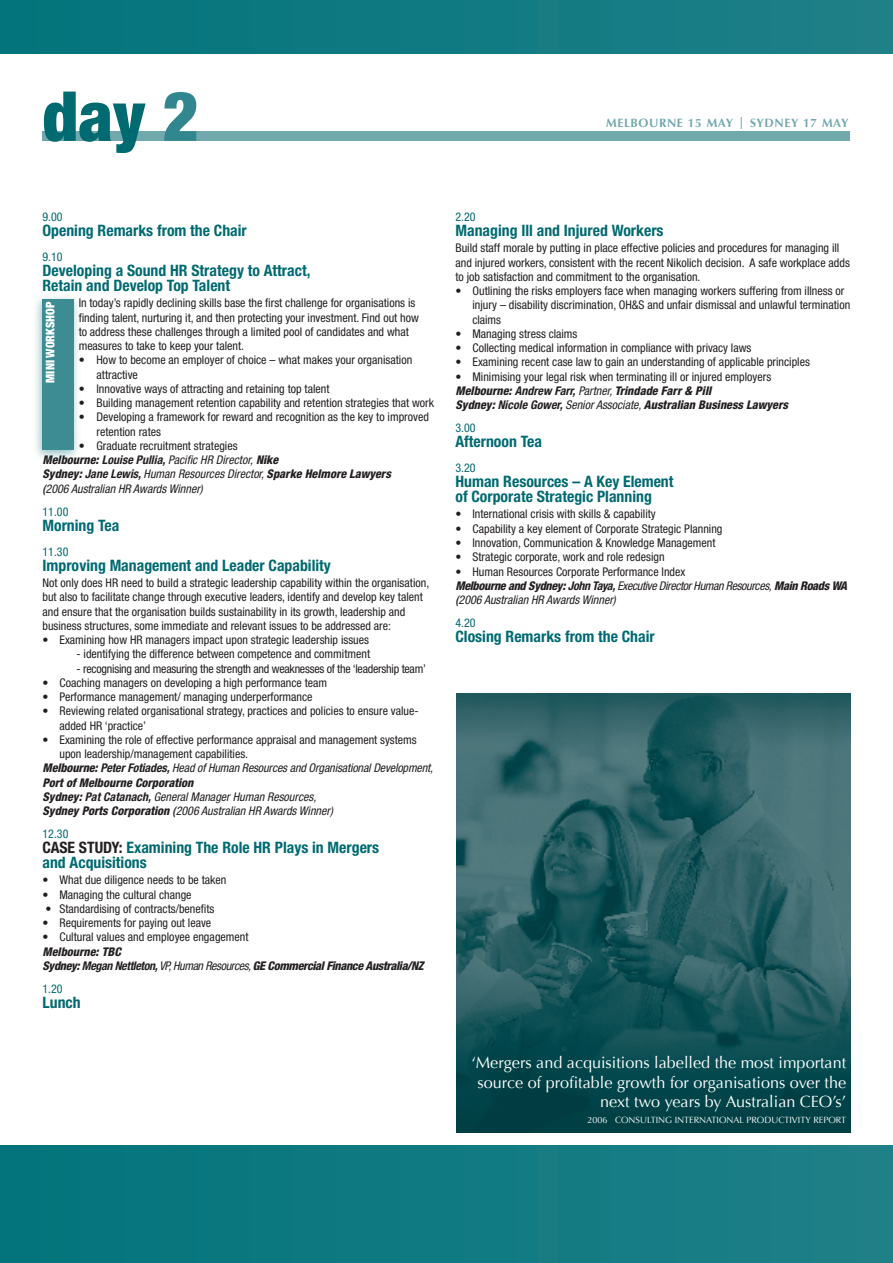
<style>
.page{position:relative;width:893px;height:1263px;background:#fff}
.page>*{position:absolute;margin:0;border:0;box-sizing:border-box;transform-origin:0 0}
.t1{font:900 condensed 69px "Helvetica Neue";color:#006a71}
.B_-_Session_Title{font:16.2px/19.6px "Optima";color:#fff;text-align:right}
.B_-_Session_Title-2{font:700 condensed 15.75px/15px "Helvetica Neue";color:#006a71}
.C_-_Body_main{font:condensed 12px/14.2px "Helvetica Neue";color:#231f20}
.C_-_Bodybullet{font:condensed 12px/14.2px "Helvetica Neue";color:#231f20}
.D_-_Speaker_credits{font:italic condensed 12px/14.2px "Helvetica Neue";color:#231f20}
.D_-_Speaker_credits-2{font:italic 800 condensed 12px "Helvetica Neue";color:#231f20}
.D_-_Speaker_credits-3{font:italic 800 condensed 12px "Helvetica Neue";letter-spacing:-.03em;color:#231f20}
.D_-_Speaker_credits-4{font:italic condensed 12px "Helvetica Neue";letter-spacing:-.03em;color:#231f20}
.C_-_Body_main-2{font:condensed 12px "Helvetica Neue";letter-spacing:-.02em;color:#231f20}
.A_-_Start_time{font:condensed 12px "Helvetica Neue";color:#006a71}
.t2{font:700 12px "Optima";letter-spacing:.05em;color:#71a8ae}
.V_-_vertical_banner{font:900 condensed 12px "Helvetica Neue";color:#fff}
.B_-_Session_Title-3{font:9px "Optima";color:#fff}
.s1{color:#32878e}
.s2{font-weight:800}
.s3{font-weight:700}
.s4{font-weight:500}
.s5{color:#231f20}
.s6{font-weight:400}
</style>
<div class="page">
<div style="left:0;top:1146px;width:893px;height:117px;background:linear-gradient(to right,#03747c,#1f8088)"></div>
<div style="left:31px;top:292px;width:50px;height:170px;background:#006a71;opacity:.4"></div>
<div style="left:43px;top:299px;width:31px;height:151px;background:#3e8c93"></div>
<div style="left:0;top:0;width:893px;height:53px;background:linear-gradient(to right,#03747c,#1f8088)"></div>
<div style="left:43px;top:132px;width:807px;height:9px;background:#71a8ae"></div>
<img style="left:456px;top:694px;width:394px;height:438px">
<p class="t1" style="left:43px;top:74px;width:158px">day <span class="s1">2</span></p>
<p class="t2" style="left:606px;top:116px;width:244px">MELBOURNE 15 MAY | SYDNEY 17 MAY</p>
<p class="A_-_Start_time" style="left:43px;top:210px;width:22px">9.00</p>
<p class="B_-_Session_Title-2" style="left:43px;top:223px;width:206px">Opening Remarks from the Chair</p>
<p class="A_-_Start_time" style="left:43px;top:250px;width:22px">9.10</p>
<p class="B_-_Session_Title-2" style="left:43px;top:263px;width:269px">Developing a Sound HR Strategy to Attract,<br>Retain and Develop Top Talent</p>
<p class="C_-_Body_main" style="left:79px;top:296px;width:342px">In today’s rapidly declining skills base the first challenge for organisations is finding talent, nurturing it, and then protecting your investment. Find out how to address these challenges through a limited pool of candidates and what measures to take to keep your talent.</p>
<p class="C_-_Bodybullet" style="left:97px;top:353px;width:317px;text-indent:-18px">• How to become an employer of choice – what makes your organisation attractive</p>
<p class="C_-_Bodybullet" style="left:79px;top:381px;width:252px">• I nnovative ways of attracting and retaining top talent</p>
<p class="C_-_Bodybullet" style="left:79px;top:396px;width:357px">• Building management retention capability and retention strategies that work</p>
<p class="C_-_Bodybullet" style="left:97px;top:410px;width:334px;text-indent:-18px">• Developing a framework for reward and recognition as the key to improved retention rates</p>
<p class="C_-_Bodybullet" style="left:79px;top:438px;width:160px">• G raduate recruitment strategies</p>
<p class="D_-_Speaker_credits" style="left:43px;top:453px;width:237px"><span class="s2">Melbourne:</span> <span class="s3">Louise Pullia,</span> Pacific HR Director, <span class="s2">Nike</span></p>
<p class="D_-_Speaker_credits" style="left:43px;top:467px;width:350px"><span class="s2">Sydney:</span> <span class="s3">Jane Lewis,</span> Human Resources Director, <span class="s2">Sparke Helmore Lawyers </span><span class="s4">(</span>2006 Australian HR Awards Winner)</p>
<p class="A_-_Start_time" style="left:43px;top:504px;width:27px">11.00</p>
<p class="B_-_Session_Title-2" style="left:43px;top:517px;width:78px">Morning Tea</p>
<p class="A_-_Start_time" style="left:43px;top:544px;width:27px">11.30</p>
<p class="B_-_Session_Title-2" style="left:43px;top:557px;width:290px">Improving Management and Leader Capability</p>
<p class="C_-_Body_main" style="left:43px;top:576px;width:388px">Not only does HR need to build a strategic leadership capability within the organisation, but also to facilitate change through executive leaders, identify and develop key talent and ensure that the organisation builds sustainability in its growth, leadership and business structures, some immediate and relevant issues to be addressed are:</p>
<p class="C_-_Bodybullet" style="left:43px;top:633px;width:328px">• Examining how HR managers impact upon strategic leadership issues</p>
<p class="C_-_Body_main" style="left:77px;top:647px;width:295px">- identifying the difference between competence and commitment</p>
<p class="C_-_Body_main-2" style="left:77px;top:661px;width:351px">- recognising and measuring the strength and weaknesses of the ‘leadership team’</p>
<p class="C_-_Bodybullet" style="left:43px;top:675px;width:286px">• Coaching managers on developing a high performance team</p>
<p class="C_-_Bodybullet" style="left:43px;top:690px;width:272px">• Performance management/ managing underperformance</p>
<p class="C_-_Bodybullet" style="left:60px;top:704px;width:361px;text-indent:-17px">• Reviewing related organisational strategy, practices and policies to ensure value&shy;added HR ‘practice’</p>
<p class="C_-_Bodybullet" style="left:60px;top:732px;width:359px;text-indent:-17px">• Examining the role of effective performance appraisal and management systems upon leadership/management capabilities.</p>
<p class="D_-_Speaker_credits" style="left:43px;top:761px;width:392px"><span class="s2">Melbourne:</span> <span class="s3">Peter Fotiades,</span> Head of Human Resources and Organisational Development,<br><span class="s2">Port of Melbourne Corporation</span></p>
<p class="D_-_Speaker_credits" style="left:43px;top:789px;width:292px"><span class="s2">Sydney:</span> <span class="s3">Pat Catanach,</span> General Manager Human Resources,<br><span class="s2">Sydney Ports Corporation</span> <span class="s4">(</span>2006 Australian HR Awards Winner)</p>
<p class="A_-_Start_time" style="left:43px;top:827px;width:27px">12.30</p>
<p class="B_-_Session_Title-2" style="left:43px;top:840px;width:338px"><span class="s5">Case Study:</span> Examining The Role HR Plays in Mergers and Acquisitions</p>
<p class="C_-_Bodybullet" style="left:43px;top:873px;width:185px">• What due diligence needs to be taken</p>
<p class="C_-_Bodybullet" style="left:43px;top:887px;width:151px">• Managing the cultural change</p>
<p class="C_-_Bodybullet" style="left:45px;top:901px;width:170px">• Standardising of contracts/benefits</p>
<p class="C_-_Bodybullet" style="left:43px;top:916px;width:170px">• Requirements for paying out leave</p>
<p class="C_-_Bodybullet" style="left:43px;top:930px;width:208px">• Cultural values and employee engagement</p>
<p class="D_-_Speaker_credits-2" style="left:43px;top:944px;width:80px">Melbourne: TBC</p>
<p class="D_-_Speaker_credits-3" style="left:43px;top:958px;width:383px">Sydney: <span class="s3">Megan Nettleton,</span> <span class="s6">VP, Human Resources,</span> GE Commercial Finance Australia/NZ</p>
<p class="A_-_Start_time" style="left:43px;top:981px;width:22px">1.20</p>
<p class="B_-_Session_Title-2" style="left:43px;top:994px;width:40px">Lunch</p>
<p class="V_-_vertical_banner" style="left:43px;top:383px;width:83px;rotate:-90deg">Mini Workshop</p>
<p class="A_-_Start_time" style="left:455px;top:210px;width:22px">2.20</p>
<p class="B_-_Session_Title-2" style="left:455px;top:223px;width:210px">Managing Ill and Injured Workers</p>
<p class="C_-_Body_main" style="left:455px;top:241px;width:396px">Build staff morale by putting in place effective policies and procedures for managing ill and injured workers, consistent with the recent Nikolich decision. A safe workplace adds to job satisfaction and commitment to the organisation.</p>
<p class="C_-_Bodybullet" style="left:472px;top:284px;width:379px;text-indent:-17px">• Outlining the risks employers face when managing workers suffering from illness or injury – disability discrimination, OH&amp;S and unfair dismissal and unlawful termination claims</p>
<p class="C_-_Body_main" style="left:455px;top:326px;width:123px">• Managing stress claims</p>
<p class="C_-_Body_main" style="left:455px;top:341px;width:297px">• Collecting medical information in compliance with privacy laws</p>
<p class="C_-_Body_main" style="left:455px;top:355px;width:356px">• Examining recent case law to gain an understanding of applicable principles</p>
<p class="C_-_Body_main" style="left:455px;top:369px;width:317px">• Minimising your legal risk when terminating ill or injured employers</p>
<p class="D_-_Speaker_credits-2" style="left:455px;top:383px;width:257px">Melbourne: <span class="s3">Andrew Farr,</span> <span class="s6">Partner,</span> Trindade Farr &amp; Pill</p>
<p class="D_-_Speaker_credits-2" style="left:455px;top:397px;width:334px">Sydney: <span class="s3">Nicole Gower,</span> <span class="s6">Senior Associate,</span> Australian Business Lawyers</p>
<p class="A_-_Start_time" style="left:455px;top:421px;width:22px">3.00</p>
<p class="B_-_Session_Title-2" style="left:455px;top:434px;width:88px">Afternoon Tea</p>
<p class="A_-_Start_time" style="left:455px;top:461px;width:22px">3.20</p>
<p class="B_-_Session_Title-2" style="left:455px;top:474px;width:220px">Human Resources – A Key Element of Corporate Strategic Planning</p>
<p class="C_-_Body_main" style="left:455px;top:507px;width:202px">• I nternational crisis with skills &amp; capability</p>
<p class="C_-_Body_main" style="left:455px;top:521px;width:268px">• Capability a key element of Corporate Strategic Planning</p>
<p class="C_-_Body_main" style="left:455px;top:535px;width:262px">• Innovation, Communication &amp; Knowledge Management</p>
<p class="C_-_Body_main" style="left:455px;top:550px;width:211px">• Strategic corporate, work and role redesign</p>
<p class="C_-_Body_main" style="left:455px;top:564px;width:231px">• H uman Resources Corporate Performance Index</p>
<p class="D_-_Speaker_credits-4" style="left:455px;top:578px;width:393px"><span class="s2">Melbourne and Sydney:</span> <span class="s3">John Taya,</span> Executive Director Human Resources, <span class="s2">Main Roads WA</span></p>
<p class="D_-_Speaker_credits" style="left:455px;top:592px;width:162px"><span class="s4">(</span>2006 Australian HR Awards Winner)</p>
<p class="A_-_Start_time" style="left:455px;top:616px;width:22px">4.20</p>
<p class="B_-_Session_Title-2" style="left:455px;top:629px;width:201px">Closing Remarks from the Chair</p>
<p class="B_-_Session_Title" style="left:471px;top:1053px;width:376px">‘Mergers and acquisitions labelled the most important source of profitable growth for organisations over the next two years by Australian CEO’s’</p>
<p class="B_-_Session_Title-3" style="left:588px;top:1114px;width:260px">2006 Consulting I nternational Productivity Report</p>
</div>
